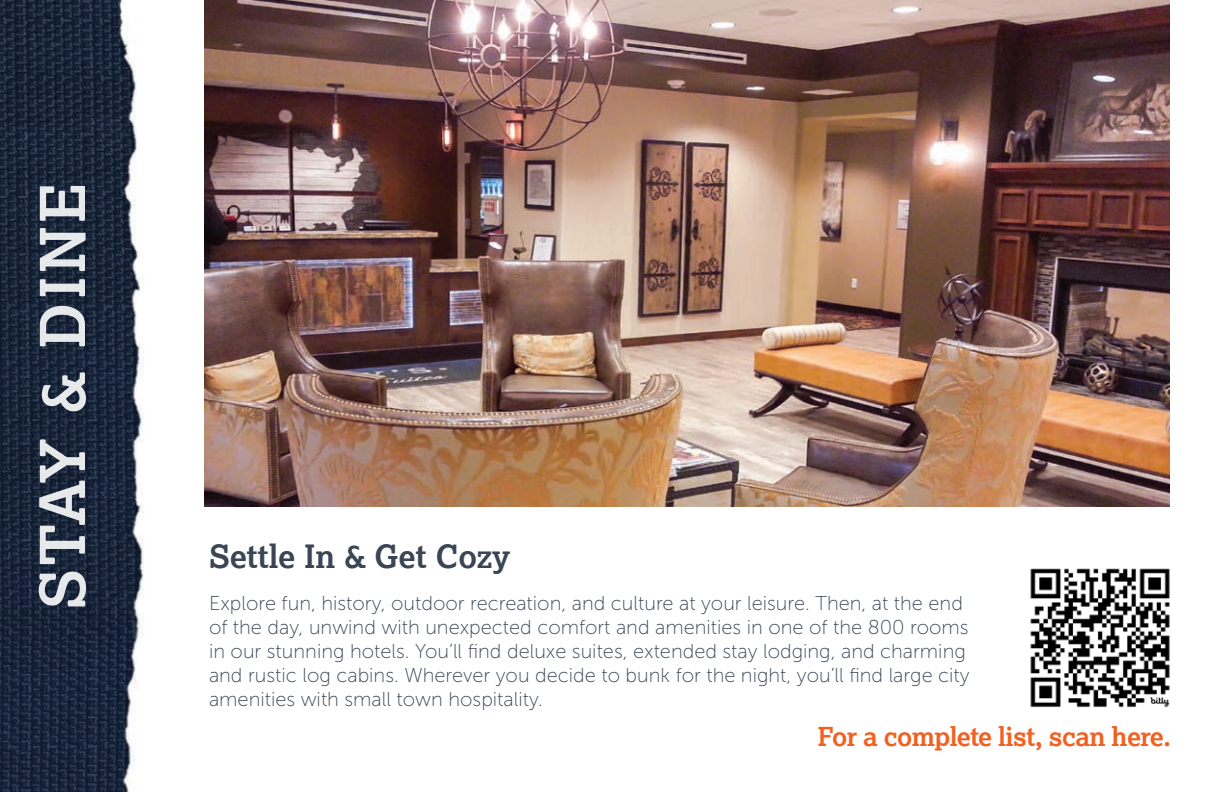
<style>
.page{position:relative;width:1224px;height:792px;background:#fff}
.page>*{position:absolute;margin:0;border:0;box-sizing:border-box;transform-origin:0 0}
.t1{font:700 62px "Lexia";letter-spacing:.055em;color:#fff}
.t2{font:700 32px "Lexia";color:#3a4655}
.t3{font:700 26px "Lexia";letter-spacing:-.02em;color:#f26021}
.t4{font:20px/24px "Museo Sans 100";color:#3a4655}
</style>
<div class="page">
<img style="left:0;top:0;width:144px;height:792px">
<img style="left:204px;top:0;width:966px;height:507px">
<img style="left:1030px;top:568px;width:140px;height:140px">
<h1 class="t1" style="left:23px;top:609px;width:428px;rotate:-90deg">STAY &amp; DINE</h1>
<p class="t2" style="left:209px;top:536px;width:303px">Settle In &amp; Get Cozy</p>
<p class="t4" style="left:209px;top:591px;width:762px">Explore fun, history, outdoor recreation, and culture at your leisure. Then, at the end of the day, unwind with unexpected comfort and amenities in one of the 800 rooms in our stunning hotels. You’ll find deluxe suites, extended stay lodging, and charming and rustic log cabins. Wherever you decide to bunk for the night, you’ll find large city amenities with small town hospitality.</p>
<p class="t3" style="left:818px;top:720px;width:355px">For a complete list, scan here.</p>
</div>
